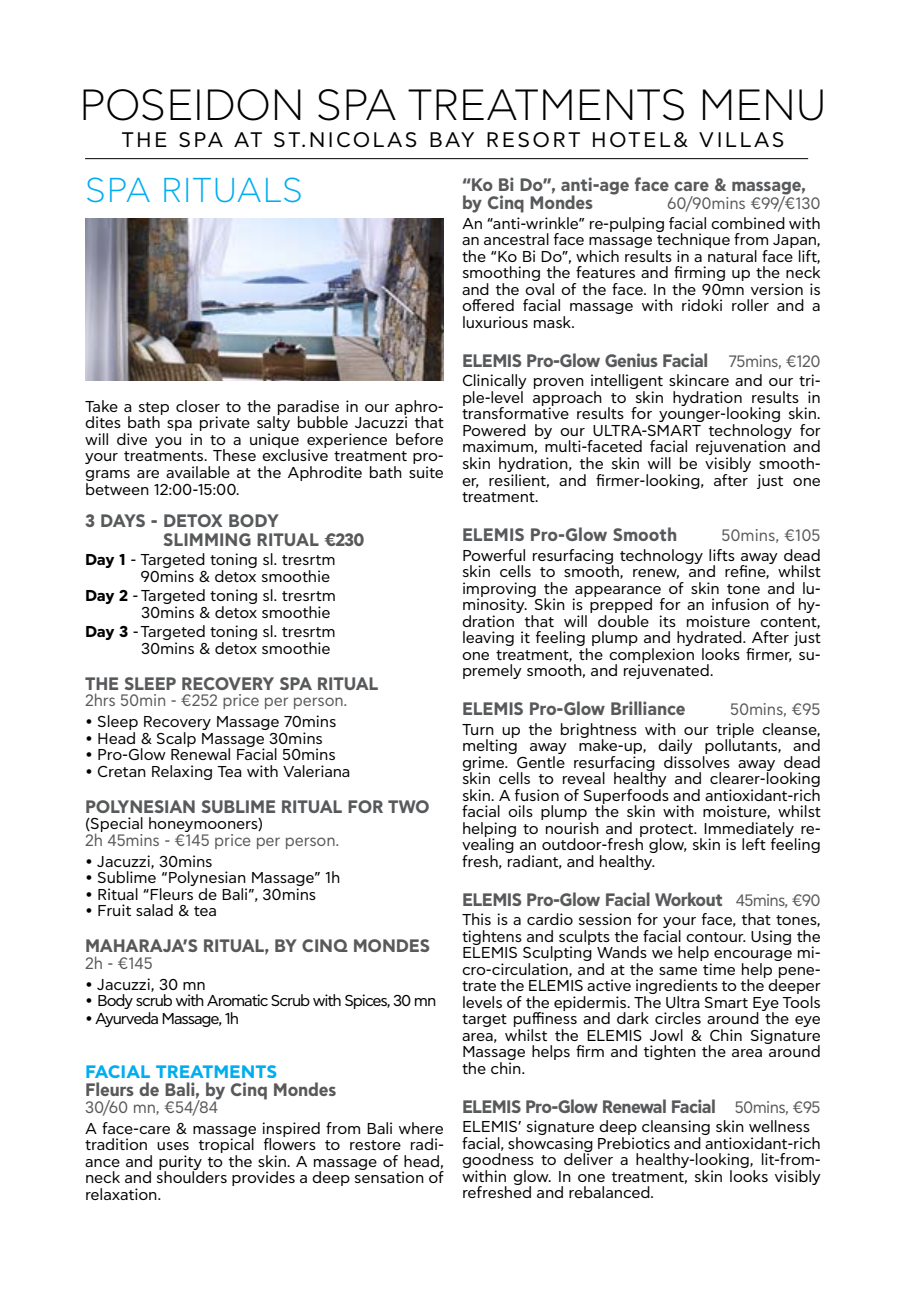
<style>
.page{position:relative;width:906px;height:1289px;background:#fff}
.page>*{position:absolute;margin:0;border:0;box-sizing:border-box;transform-origin:0 0}
.t1{font:300 43.5px "CF Asty Pro";letter-spacing:-.02em;color:#000}
.t2{font:300 34.5px "CF Asty Pro";color:#00aeef}
.t3{font:21px "CF Asty Pro";letter-spacing:.11em;color:#000}
.t4{font:700 18px/18px "CF Asty Pro";letter-spacing:-.01em;color:#58595b;scale:.95 1}
.t5{font:700 18px "CF Asty Pro";letter-spacing:-.03em;color:#58595b;scale:.95 1}
.t6{font:700 18px "CF Asty Pro";letter-spacing:-.04em;color:#58595b;scale:.95 1}
.t7{font:700 18px "CF Asty Pro";color:#00aeef}
.t8{font:16.5px "CF Asty Pro";letter-spacing:-.01em;color:#58595b;scale:.95 1}
.t9{font:15.75px/16.5px "CF Asty Pro";letter-spacing:-.01em;color:#000;text-align:justify}
.t10{font:15.75px "CF Asty Pro";letter-spacing:-.07em;color:#000}
.s1{font-weight:700}
.s2{font-weight:400;font-size:16.5px}
</style>
<div class="page">
<hr style="left:85px;top:158px;width:723px;height:1px;background:#000">
<img style="left:85px;top:218px;width:359px;height:163px">
<h1 class="t1" style="left:79px;top:79px;width:749px">POSEIDON SPA TREATMENTS MENU</h1>
<h3 class="t3" style="left:121px;top:127px;width:665px">THE SPA AT ST.NICOLAS BAY RESORT HOTEL&amp; VILLAS</h3>
<h2 class="t2" style="left:85px;top:170px;width:220px">SPA RITUALS</h2>
<p class="t9" style="left:85px;top:398px;width:360px">Take a step closer to the paradise in our aphro&shy;dites bath spa private salty bubble Jacuzzi that will dive you in to a unique experience before your treatments. These exclusive treatment pro&shy;grams are available at the Aphrodite bath suite between 12:00-15:00.</p>
<p class="t4" style="left:163px;top:513px;width:214px;text-indent:-78px">3 DAYS - DETOX BODY<br>SLIMMING RITUAL €230</p>
<p class="t9" style="left:140px;top:551px;width:197px;text-indent:-55px"><span class="s1">Day 1</span> - Targeted toning sl. tresrtm<br>90mins &amp; detox smoothie</p>
<p class="t9" style="left:141px;top:587px;width:196px;text-indent:-56px"><span class="s1">Day 2</span> - Targeted toning sl. tresrtm<br>30mins &amp; detox smoothie</p>
<p class="t9" style="left:141px;top:623px;width:196px;text-indent:-56px"><span class="s1">Day 3</span> - Targeted toning sl. tresrtm<br>30mins &amp; detox smoothie</p>
<p class="t4" style="left:85px;top:675px;width:310px">THE SLEEP RECOVERY SPA RITUAL</p>
<p class="t8" style="left:85px;top:690px;width:278px">2hrs 50min - €252 price per person.</p>
<p class="t9" style="left:85px;top:713px;width:253px">• Sleep Recovery Massage 70mins</p>
<p class="t9" style="left:85px;top:730px;width:239px">• Head &amp; Scalp Massage 30mins</p>
<p class="t9" style="left:85px;top:746px;width:252px">• Pro-Glow Renewal Facial 50mins</p>
<p class="t9" style="left:85px;top:763px;width:267px">• Cretan Relaxing Tea with Valeriana</p>
<p class="t4" style="left:85px;top:798px;width:364px">POLYNESIAN SUBLIME RITUAL FOR TWO</p>
<p class="t9" style="left:85px;top:815px;width:180px">(Special honeymooners)</p>
<p class="t8" style="left:85px;top:830px;width:269px">2h 45mins - €145 price per person.</p>
<p class="t9" style="left:85px;top:853px;width:129px">• Jacuzzi, 30mins</p>
<p class="t9" style="left:85px;top:869px;width:257px">• Sublime “Polynesian Massage” 1h</p>
<p class="t9" style="left:85px;top:886px;width:233px">• Ritual “Fleurs de Bali”, 30mins</p>
<p class="t9" style="left:85px;top:902px;width:133px">• Fruit salad &amp; tea</p>
<p class="t4" style="left:85px;top:937px;width:365px">MAHARAJA’S RITUAL, BY CINQ MONDES</p>
<p class="t8" style="left:85px;top:953px;width:73px">2h - €145</p>
<p class="t9" style="left:85px;top:976px;width:122px">• Jacuzzi, 30 mn</p>
<p class="t10" style="left:85px;top:991px;width:353px">• Body scrub with Aromatic Scrub with Spices, 30 mn</p>
<p class="t10" style="left:85px;top:1009px;width:156px">• Ayurveda Massage, 1h</p>
<p class="t7" style="left:85px;top:1060px;width:193px">FACIAL TREATMENTS</p>
<p class="t4" style="left:85px;top:1081px;width:266px">Fleurs de Bali, by Cinq Mondes</p>
<p class="t8" style="left:85px;top:1097px;width:142px">30/60 mn, €54/84</p>
<p class="t9" style="left:85px;top:1120px;width:360px">A face-care &amp; massage inspired from Bali where tradition uses tropical flowers to restore radi&shy;ance and purity to the skin. A massage of head, neck and shoulders provides a deep sensation of relaxation.</p>
<p class="t4" style="left:462px;top:177px;width:364px">“Ko Bi Do”, anti-age face care &amp; massage, by Cinq Mondes</p>
<p class="t8" style="left:667px;top:194px;width:163px">60/90mins €99/€130</p>
<p class="t9" style="left:462px;top:215px;width:360px">An “anti-wrinkle” re-pulping facial combined with an ancestral face massage technique from Japan, the “Ko Bi Do”, which results in a natural face lift, smoothing the features and firming up the neck and the oval of the face. In the 90mn version is offered facial massage with ridoki roller and a luxurious mask.</p>
<p class="t5" style="left:462px;top:349px;width:379px">ELEMIS Pro-Glow Genius Facial <span class="s2">75mins, €120</span></p>
<p class="t9" style="left:462px;top:373px;width:360px">Clinically proven intelligent skincare and our tri&shy;ple-level approach to skin hydration results in transformative results for younger-looking skin.<br>Powered by our ULTRA-SMART technology for maximum, multi-faceted facial rejuvenation and skin hydration, the skin will be visibly smooth&shy;er, resilient, and firmer-looking, after just one treatment.</p>
<p class="t4" style="left:462px;top:526px;width:228px">ELEMIS Pro-Glow Smooth</p>
<p class="t8" style="left:721px;top:525px;width:106px">50mins, €105</p>
<p class="t9" style="left:462px;top:547px;width:360px">Powerful resurfacing technology lifts away dead skin cells to smooth, renew, and refine, whilst improving the appearance of skin tone and lu&shy;minosity. Skin is prepped for an infusion of hy&shy;dration that will double its moisture content, leaving it feeling plump and hydrated. After just one treatment, the complexion looks firmer, su&shy;premely smooth, and rejuvenated.</p>
<p class="t4" style="left:462px;top:700px;width:237px">ELEMIS Pro-Glow Brilliance</p>
<p class="t8" style="left:730px;top:699px;width:97px">50mins, €95</p>
<p class="t9" style="left:462px;top:721px;width:360px">Turn up the brightness with our triple cleanse, melting away make-up, daily pollutants, and grime. Gentle resurfacing dissolves away dead skin cells to reveal healthy and clearer-looking skin. A fusion of Superfoods and antioxidant-rich facial oils plump the skin with moisture, whilst helping to nourish and protect. Immediately re&shy;vealing an outdoor-fresh glow, skin is left feeling fresh, radiant, and healthy.</p>
<p class="t5" style="left:462px;top:888px;width:379px">ELEMIS Pro-Glow Facial Workout <span class="s2">45mins, €90</span></p>
<p class="t9" style="left:462px;top:911px;width:360px">This is a cardio session for your face, that tones, tightens and sculpts the facial contour. Using the ELEMIS Sculpting Wands we help encourage mi&shy;cro-circulation, and at the same time help pene&shy;trate the ELEMIS active ingredients to the deeper levels of the epidermis. The Ultra Smart Eye Tools target puffiness and dark circles around the eye area, whilst the ELEMIS Jowl &amp; Chin Signature Massage helps firm and tighten the area around the chin.</p>
<p class="t6" style="left:462px;top:1095px;width:379px">ELEMIS Pro-Glow Renewal Facial <span class="s2">50mins, €95</span></p>
<p class="t9" style="left:462px;top:1118px;width:360px;text-align:left">ELEMIS’ signature deep cleansing skin wellness facial, showcasing Prebiotics and antioxidant-rich goodness to deliver a healthy-looking, lit-from&shy;within glow. In one treatment, skin looks visibly refreshed and rebalanced.</p>
</div>
